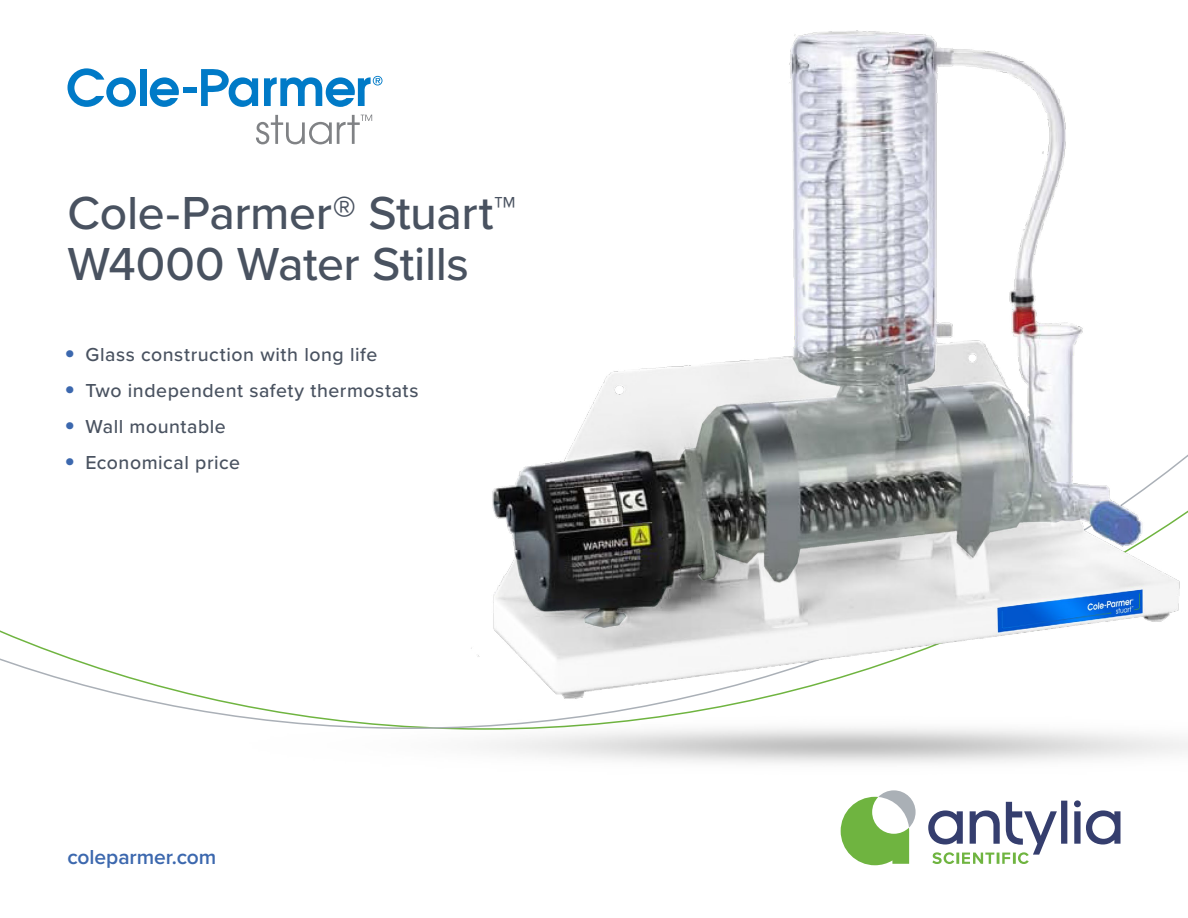
<style>
.page{position:relative;width:1188px;height:918px;background:#fff}
.page>*{position:absolute;margin:0;border:0;box-sizing:border-box;transform-origin:0 0}
.t1{font:500 48px/51px "Proxima Nova";letter-spacing:-.01em;color:#495260}
.t2{font:600 21px "Proxima Nova";letter-spacing:-.005em;color:#3c68ae}
.t3{font:500 19.5px "Proxima Nova";letter-spacing:.03em;color:#495260}
.s1{font-weight:700;font-size:30px;color:#3c68ae}
</style>
<div class="page">
<img style="left:225px;top:30px;width:963px;height:814px">
<svg style="left:67px;top:68px;width:69px;height:39px"></svg>
<div style="left:140px;top:69px;width:6px;height:37px;background:#007ac7"></div>
<svg style="left:150px;top:77px;width:29px;height:30px"></svg>
<div style="left:183px;top:87px;width:14px;height:6px;background:#007ac7"></div>
<svg style="left:201px;top:69px;width:57px;height:38px"></svg>
<svg style="left:264px;top:76px;width:119px;height:31px"></svg>
<svg style="left:256px;top:115px;width:116px;height:29px"></svg>
<div style="left:1074px;top:800px;width:7px;height:7px;background:#353e6e;border-radius:50%"></div>
<svg style="left:1074px;top:810px;width:46px;height:35px"></svg>
<svg style="left:841px;top:790px;width:75px;height:75px"></svg>
<svg style="left:928px;top:801px;width:139px;height:63px"></svg>
<h1 class="t1" style="left:68px;top:186px;width:450px">Cole-Parmer® Stuart™<br>W4000 Water Stills</h1>
<p class="t3" style="left:64px;top:340px;width:315px"><span class="s1">•</span> Glass construction with long life</p>
<p class="t3" style="left:64px;top:376px;width:356px"><span class="s1">•</span> Two independent safety thermostats</p>
<p class="t3" style="left:64px;top:412px;width:163px"><span class="s1">•</span> Wall mountable</p>
<p class="t3" style="left:64px;top:448px;width:177px"><span class="s1">•</span> Economical price</p>
<p class="t2" style="left:68px;top:841px;width:150px">coleparmer.com</p>
</div>
